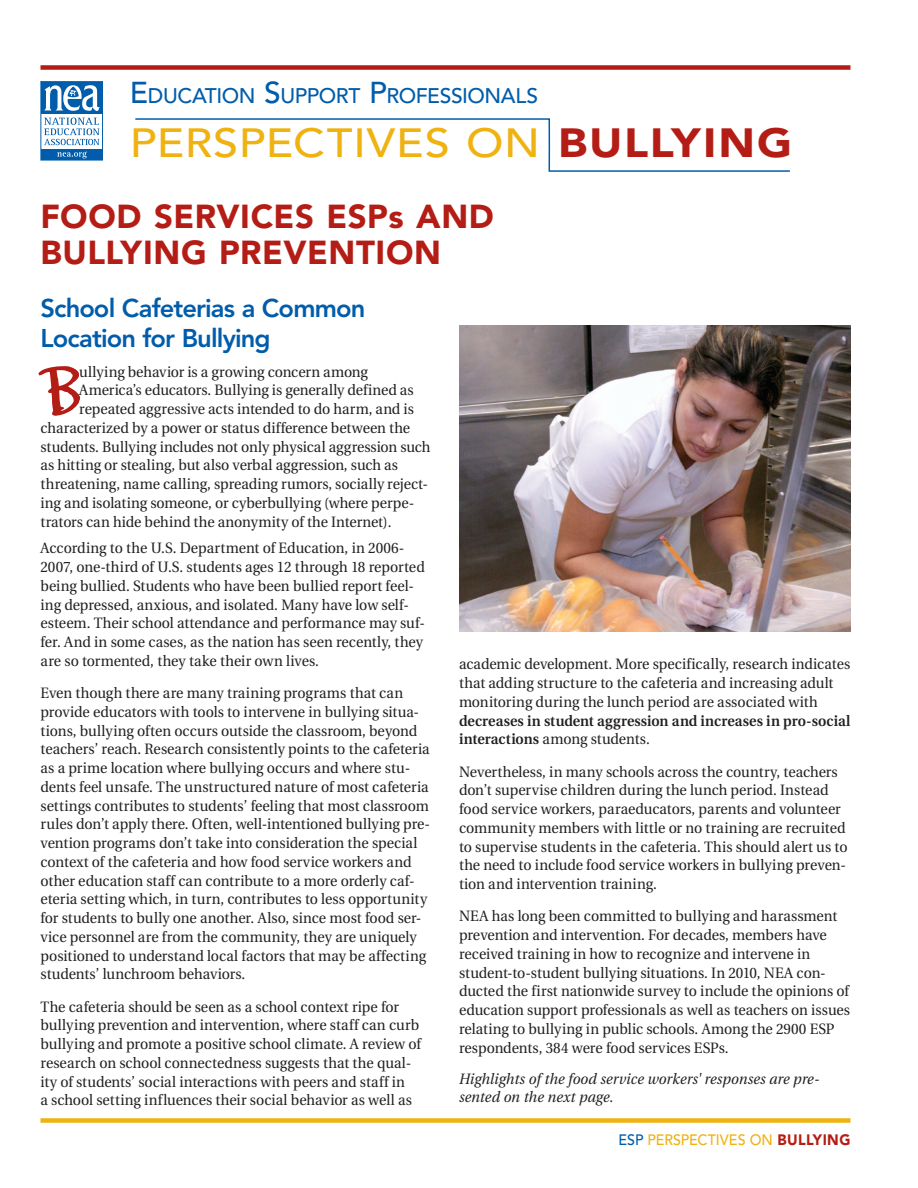
<style>
.page{position:relative;width:918px;height:1188px;background:#fff}
.page>*{position:absolute;margin:0;border:0;box-sizing:border-box;transform-origin:0 0}
.Intro_Para_drop_cap{font:69.3px "bosilmarker";color:#b41d15;scale:.95 1}
.Body{font:500 40.5px "Avenir";letter-spacing:.015em;color:#efb211;scale:1.11 1}
.subtitle{font:900 33px/36px "Avenir";letter-spacing:.02em;color:#b41d15}
.subtitle-2{font:800 25.5px/30px "Avenir";letter-spacing:-.035em;color:#015dab}
.Body-2{font:500 21px "Avenir";letter-spacing:-.02em;color:#015dab}
.Body-3{font:15px/18.8px "Utopia";color:#231f20;scale:.95 1}
.Intro_Para_drop_cap-2{font:15px "Utopia";letter-spacing:-.005em;color:#231f20;scale:.95 1}
.Body-4{font:italic 15px/18px "Utopia";letter-spacing:.01em;color:#231f20;scale:.95 1}
.Fast_Facts_Text{font:500 15px "Avenir";letter-spacing:-.005em;color:#efb211;scale:.95 1}
.s1{font-size:30px}
.s2{font-weight:900;color:#b41d15}
.s3{font-weight:600}
.s4{color:#015dab}
</style>
<div class="page">
<div style="left:40px;top:65px;width:810px;height:5px;background:#b41d15"></div>
<div style="left:40px;top:1118px;width:810px;height:5px;background:#efb211"></div>
<div style="left:41px;top:82px;width:61px;height:32px;background:#015dab"></div>
<div style="left:41px;top:149px;width:62px;height:11px;background:#015dab"></div>
<svg style="left:44px;top:85px;width:56px;height:26px"></svg>
<svg style="left:57px;top:152px;width:30px;height:6px"></svg>
<svg style="left:44px;top:118px;width:56px;height:27px"></svg>
<div style="left:41px;top:81px;width:62px;height:79px;border:1px solid #015dab"></div>
<svg style="left:135px;top:118px;width:655px;height:54px"></svg>
<img style="left:459px;top:325px;width:391px;height:306px">
<p class="Body-2" style="left:130px;top:84px;width:408px"><span class="s1">E</span>DUCATION <span class="s1">S</span>UPPORT <span class="s1">P</span>ROFESSIONALS</p>
<p class="Body" style="left:130px;top:120px;width:598px">PERSPECTIVES ON <span class="s2">BULLYING</span></p>
<p class="subtitle" style="left:40px;top:198px;width:455px">FOOD SERVICES ESPs AND<br>BULLYING PREVENTION</p>
<p class="subtitle-2" style="left:40px;top:293px;width:327px">School Cafeterias a Common<br>Location for Bullying</p>
<p class="Intro_Para_drop_cap" style="left:40px;top:360px;width:43px">B</p>
<p class="Intro_Para_drop_cap-2" style="left:79px;top:363px;width:305px">ullying behavior is a growing concern among</p>
<p class="Intro_Para_drop_cap-2" style="left:79px;top:382px;width:354px">America’s educators. Bullying is generally defined as</p>
<p class="Intro_Para_drop_cap-2" style="left:79px;top:401px;width:354px">repeated aggressive acts intended to do harm, and is</p>
<p class="Intro_Para_drop_cap-2" style="left:40px;top:419px;width:391px">characterized by a power or status difference between the</p>
<p class="Intro_Para_drop_cap-2" style="left:40px;top:438px;width:412px">students. Bullying includes not only physical aggression such</p>
<p class="Intro_Para_drop_cap-2" style="left:40px;top:457px;width:378px">as hitting or stealing, but also verbal aggression, such as</p>
<p class="Intro_Para_drop_cap-2" style="left:40px;top:476px;width:409px">threatening, name calling, spreading rumors, socially reject-</p>
<p class="Intro_Para_drop_cap-2" style="left:40px;top:494px;width:395px">ing and isolating someone, or cyberbullying (where perpe-</p>
<p class="Intro_Para_drop_cap-2" style="left:40px;top:513px;width:371px">trators can hide behind the anonymity of the Internet).</p>
<p class="Body-3" style="left:40px;top:539px;width:406px">According to the U.S. Department of Education, in 2006- 2007, one-third of U.S. students ages 12 through 18 reported being bullied. Students who have been bullied report feel&shy;ing depressed, anxious, and isolated. Many have low self&shy;esteem. Their school attendance and performance may suf&shy;fer. And in some cases, as the nation has seen recently, they are so tormented, they take their own lives.</p>
<p class="Body-3" style="left:40px;top:684px;width:412px">Even though there are many training programs that can provide educators with tools to intervene in bullying situa&shy;tions, bullying often occurs outside the classroom, beyond teachers’ reach. Research consistently points to the cafeteria as a prime location where bullying occurs and where stu&shy;dents feel unsafe. The unstructured nature of most cafeteria settings contributes to students’ feeling that most classroom rules don’t apply there. Often, well-intentioned bullying pre&shy;vention programs don’t take into consideration the special context of the cafeteria and how food service workers and other education staff can contribute to a more orderly caf&shy;eteria setting which, in turn, contributes to less opportunity for students to bully one another. Also, since most food ser&shy;vice personnel are from the community, they are uniquely positioned to understand local factors that may be affecting students’ lunchroom behaviors.</p>
<p class="Body-3" style="left:40px;top:997px;width:402px">The cafeteria should be seen as a school context ripe for bullying prevention and intervention, where staff can curb bullying and promote a positive school climate. A review of research on school connectedness suggests that the qual&shy;ity of students’ social interactions with peers and staff in<br>a school setting influences their social behavior as well as</p>
<p class="Body-3" style="left:459px;top:655px;width:414px">academic development. More specifically, research indicates that adding structure to the cafeteria and increasing adult monitoring during the lunch period are associated with <span class="s3">decreases in student aggression and increases in pro-social interactions</span> among students.</p>
<p class="Body-3" style="left:459px;top:763px;width:411px">Nevertheless, in many schools across the country, teachers don’t supervise children during the lunch period. Instead food service workers, paraeducators, parents and volunteer community members with little or no training are recruited to supervise students in the cafeteria. This should alert us to the need to include food service workers in bullying preven&shy;tion and intervention training.</p>
<p class="Body-3" style="left:459px;top:907px;width:413px">NEA has long been committed to bullying and harassment prevention and intervention. For decades, members have received training in how to recognize and intervene in student-to-student bullying situations. In 2010, NEA con&shy;ducted the first nationwide survey to include the opinions of education support professionals as well as teachers on issues relating to bullying in public schools. Among the 2900 ESP respondents, 384 were food services ESPs.</p>
<p class="Body-4" style="left:459px;top:1070px;width:381px">Highlights of the food service workers' responses are pre&shy;sented on the next page.</p>
<p class="Fast_Facts_Text" style="left:619px;top:1132px;width:246px"><span class="s4">ESP</span> PERSPECTIVES ON <span class="s2">BULLYING</span></p>
</div>
